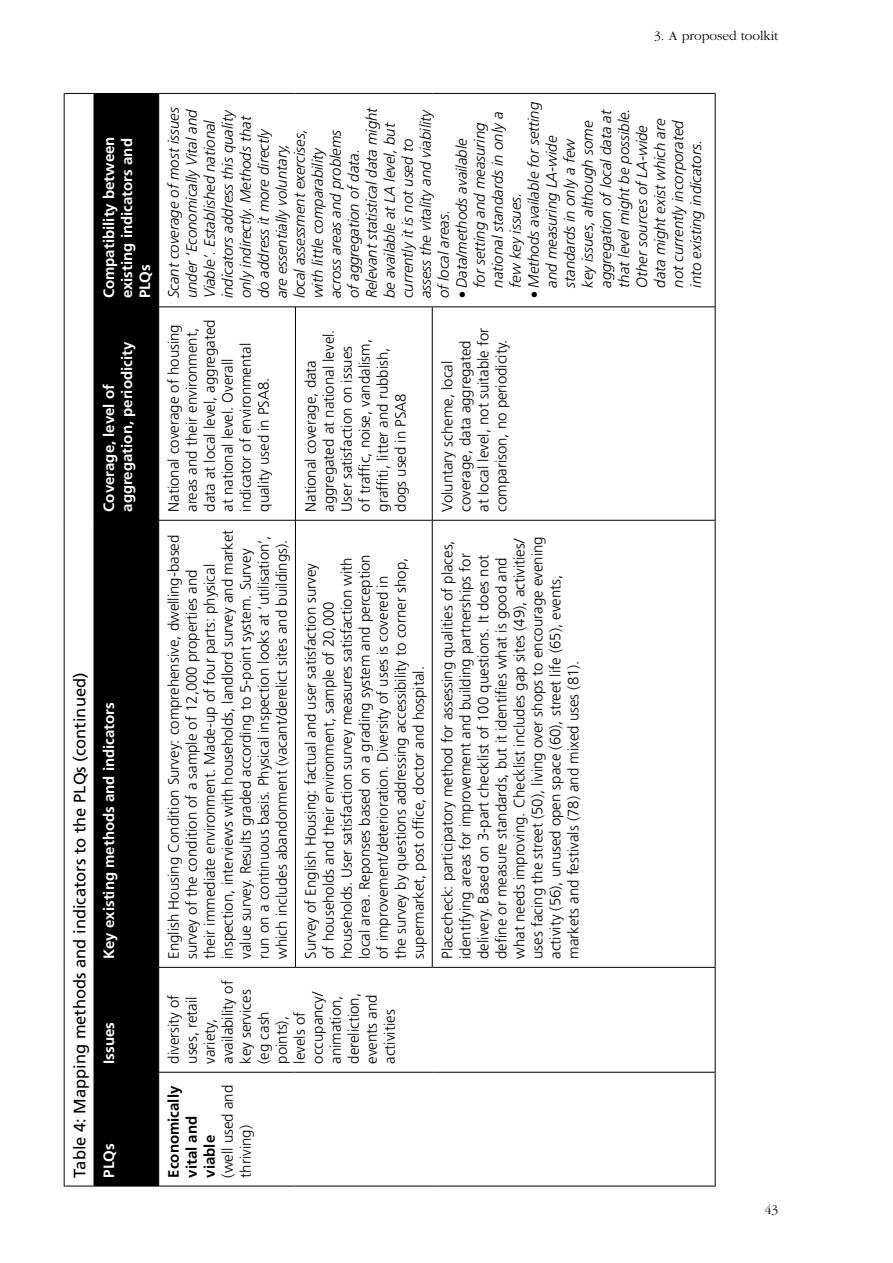
<style>
.page{position:relative;width:893px;height:1263px;background:#fff}
.page>*{position:absolute;margin:0;border:0;box-sizing:border-box;transform-origin:0 0}
.t1{font:16.5px "Frutiger";color:#000}
.t2{font:300 15px/18px "Frutiger";color:#000}
.t3{font:italic 300 15px/18px "Frutiger";color:#000}
.t4{font:700 15px/18px "Frutiger";color:#fff}
.t5{font:700 15px/18px "Frutiger";color:#000}
.t6{font:300 13.5px "Garamond";color:#000}
</style>
<div class="page">
<div style="left:95px;top:94px;width:63px;height:1092px;background:#000"></div>
<hr style="left:64px;top:1072px;width:1px;height:114px;background:#000">
<svg style="left:65px;top:1186px;width:29px;height:1px"></svg>
<hr style="left:64px;top:967px;width:1px;height:105px;background:#000">
<hr style="left:64px;top:520px;width:1px;height:447px;background:#000">
<hr style="left:64px;top:307px;width:1px;height:213px;background:#000">
<hr style="left:64px;top:93px;width:1px;height:214px;background:#000">
<svg style="left:65px;top:93px;width:29px;height:1px"></svg>
<hr style="left:94px;top:1072px;width:1px;height:114px;background:#000">
<hr style="left:94px;top:1186px;width:64px;height:1px;background:#000">
<hr style="left:94px;top:967px;width:1px;height:105px;background:#000">
<hr style="left:94px;top:1072px;width:64px;height:1px;background:#000">
<hr style="left:94px;top:520px;width:1px;height:447px;background:#000">
<hr style="left:94px;top:967px;width:64px;height:1px;background:#000">
<hr style="left:94px;top:307px;width:1px;height:213px;background:#000">
<hr style="left:94px;top:520px;width:64px;height:1px;background:#000">
<hr style="left:94px;top:93px;width:1px;height:214px;background:#000">
<hr style="left:94px;top:306px;width:64px;height:1px;background:#000">
<hr style="left:94px;top:93px;width:64px;height:1px;background:#000">
<hr style="left:158px;top:1072px;width:1px;height:114px;background:#000">
<hr style="left:159px;top:1186px;width:136px;height:1px;background:#000">
<hr style="left:158px;top:967px;width:1px;height:105px;background:#000">
<hr style="left:159px;top:1072px;width:136px;height:1px;background:#000">
<hr style="left:158px;top:520px;width:1px;height:447px;background:#000">
<hr style="left:159px;top:967px;width:136px;height:1px;background:#000">
<hr style="left:158px;top:307px;width:1px;height:213px;background:#000">
<hr style="left:159px;top:520px;width:136px;height:1px;background:#000">
<hr style="left:158px;top:93px;width:1px;height:214px;background:#000">
<hr style="left:159px;top:306px;width:136px;height:1px;background:#000">
<hr style="left:159px;top:93px;width:136px;height:1px;background:#000">
<hr style="left:295px;top:1186px;width:137px;height:1px;background:#000">
<hr style="left:295px;top:1072px;width:137px;height:1px;background:#000">
<hr style="left:295px;top:520px;width:1px;height:448px;background:#000">
<hr style="left:296px;top:967px;width:136px;height:1px;background:#000">
<hr style="left:295px;top:306px;width:1px;height:214px;background:#000">
<hr style="left:296px;top:520px;width:136px;height:1px;background:#000">
<hr style="left:296px;top:306px;width:136px;height:1px;background:#000">
<hr style="left:295px;top:93px;width:137px;height:1px;background:#000">
<hr style="left:432px;top:1186px;width:283px;height:1px;background:#000">
<hr style="left:432px;top:1072px;width:283px;height:1px;background:#000">
<hr style="left:432px;top:520px;width:1px;height:448px;background:#000">
<hr style="left:433px;top:967px;width:282px;height:1px;background:#000">
<hr style="left:432px;top:306px;width:1px;height:214px;background:#000">
<hr style="left:433px;top:520px;width:282px;height:1px;background:#000">
<hr style="left:433px;top:306px;width:282px;height:1px;background:#000">
<hr style="left:432px;top:93px;width:283px;height:1px;background:#000">
<hr style="left:715px;top:1072px;width:1px;height:114px;background:#000">
<hr style="left:715px;top:967px;width:1px;height:105px;background:#000">
<hr style="left:715px;top:520px;width:1px;height:447px;background:#000">
<hr style="left:715px;top:307px;width:1px;height:213px;background:#000">
<hr style="left:715px;top:93px;width:1px;height:214px;background:#000">
<p class="t6" style="left:654px;top:29px;width:125px">3. A proposed toolkit</p>
<p class="t4" style="left:100px;top:298px;width:163px;text-align:justify;rotate:-90deg">Compatibility between existing indicators and PLQs</p>
<p class="t4" style="left:100px;top:512px;width:171px;rotate:-90deg">Coverage, level of aggregation, periodicity</p>
<p class="t1" style="left:70px;top:1177px;width:506px;rotate:-90deg">Table 4: Mapping methods and indicators to the PLQs (continued)</p>
<p class="t4" style="left:100px;top:959px;width:258px;rotate:-90deg">Key existing methods and indicators</p>
<p class="t4" style="left:100px;top:1064px;width:43px;rotate:-90deg">Issues</p>
<p class="t4" style="left:100px;top:1177px;width:36px;rotate:-90deg">PLQs</p>
<p class="t3" style="left:165px;top:298px;width:193px;rotate:-90deg">Scant coverage of most issues under ‘Economically Vital and<br>Viable’. Established national indicators address this quality only indirectly. Methods that do address it more directly are essentially voluntary,<br>local assessment exercises, with little comparability across areas and problems<br>of aggregation of data.<br>Relevant statistical data might be available at LA level, but currently it is not used to assess the vitality and viability of local areas.</p>
<p class="t3" style="left:453px;top:288px;width:177px;text-indent:-11px;rotate:-90deg">❖ Data/methods available<br>for setting and measuring national standards in only a few key issues.</p>
<p class="t3" style="left:525px;top:288px;width:187px;text-indent:-11px;rotate:-90deg">❖ Methods available for setting and measuring LA-wide standards in only a few<br>key issues, although some aggregation of local data at that level might be possible.<br>Other sources of LA-wide data might exist which are not currently incorporated into existing indicators.</p>
<p class="t2" style="left:165px;top:512px;width:194px;rotate:-90deg">National coverage of housing areas and their environment, data at local level, aggregated at national level. Overall indicator of environmental quality used in PSA8.</p>
<p class="t2" style="left:165px;top:959px;width:430px;rotate:-90deg">English Housing Condition Survey: comprehensive, dwelling-based survey of the condition of a sample of 12,000 properties and<br>their immediate environment. Made-up of four parts: physical inspection, interviews with households, landlord survey and market value survey. Results graded according to 5-point system. Survey run on a continuous basis. Physical inspection looks at ‘utilisation’, which includes abandonment (vacant/derelict sites and buildings).</p>
<p class="t2" style="left:301px;top:512px;width:184px;rotate:-90deg">National coverage, data aggregated at national level.<br>User satisfaction on issues of traffic, noise, vandalism, graffiti, litter and rubbish, dogs used in PSA8</p>
<p class="t2" style="left:301px;top:959px;width:406px;rotate:-90deg">Survey of English Housing: factual and user satisfaction survey of households and their environment, sample of 20,000 households. User satisfaction survey measures satisfaction with local area. Reponses based on a grading system and perception of improvement/deterioration. Diversity of uses is covered in the survey by questions addressing accessibility to corner shop, supermarket, post office, doctor and hospital.</p>
<p class="t2" style="left:165px;top:1064px;width:85px;rotate:-90deg">diversity of uses, retail variety, availability of key services (eg cash points), levels of occupancy/ animation, dereliction, events and activities</p>
<p class="t5" style="left:165px;top:1177px;width:93px;rotate:-90deg">Economically vital and viable</p>
<p class="t2" style="left:219px;top:1177px;width:94px;rotate:-90deg">(well used and thriving)</p>
<p class="t2" style="left:438px;top:512px;width:186px;rotate:-90deg">Voluntary scheme, local coverage, data aggregated at local level, not suitable for comparison, no periodicity.</p>
<p class="t2" style="left:438px;top:959px;width:424px;rotate:-90deg">Placecheck: participatory method for assessing qualities of places, identifying areas for improvement and building partnerships for delivery. Based on 3-part checklist of 100 questions. It does not define or measure standards, but it identifies what is good and what needs improving. Checklist includes gap sites (49), activities/ uses facing the street (50), living over shops to encourage evening activity (56), unused open space (60), street life (65), events, markets and festivals (78) and mixed uses (81).</p>
<p class="t6" style="left:765px;top:1202px;width:15px">43</p>
</div>
